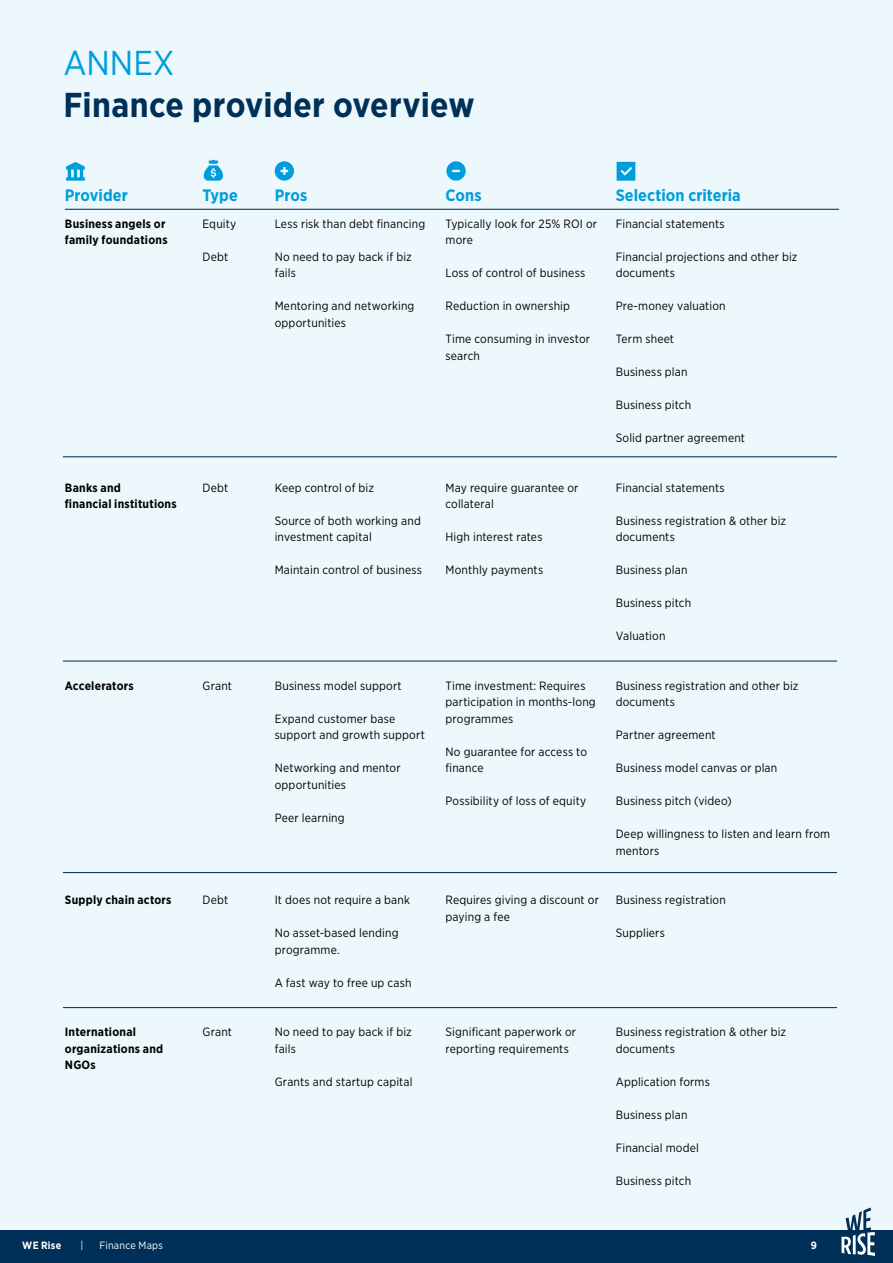
<style>
.page{position:relative;width:893px;height:1263px;background:#edf8fc}
.page>*{position:absolute;margin:0;border:0;box-sizing:border-box;transform-origin:0 0}
.t1{font:700 34.5px "Gotham Narrow";letter-spacing:.005em;color:#003058}
.t2{font:34.5px "Gotham Narrow";letter-spacing:.005em;color:#009ddc}
.t3{font:700 16.5px "Gotham Narrow";letter-spacing:.005em;color:#009ddc}
.t4{font:12px/16.5px "Gotham Narrow";letter-spacing:.015em;color:#000}
.t5{font:700 12px/16.5px "Gotham Narrow";letter-spacing:.02em;color:#000}
.t6{font:10.5px "Gotham Narrow";letter-spacing:.02em;color:#fff}
.t7{font:700 10.5px "Gotham Narrow";letter-spacing:.02em;color:#fff}
</style>
<div class="page">
<div style="left:0;top:1230px;width:893px;height:33px;background:#003058"></div>
<svg style="left:841px;top:1207px;width:34px;height:49px"></svg>
<hr style="left:63px;top:456px;width:774px;height:1px;background:#003058">
<hr style="left:63px;top:660px;width:774px;height:1px;background:#003058">
<hr style="left:63px;top:872px;width:774px;height:1px;background:#003058">
<hr style="left:63px;top:1007px;width:774px;height:1px;background:#003058">
<hr style="left:65px;top:209px;width:774px;height:1px;background:#003058">
<svg style="left:66px;top:162px;width:19px;height:19px"></svg>
<svg style="left:446px;top:161px;width:20px;height:20px"></svg>
<svg style="left:275px;top:161px;width:19px;height:20px"></svg>
<svg style="left:617px;top:162px;width:18px;height:19px"></svg>
<svg style="left:204px;top:160px;width:19px;height:21px"></svg>
<h1 class="t2" style="left:63px;top:41px;width:113px">ANNEX</h1>
<h1 class="t1" style="left:63px;top:83px;width:413px">Finance provider overview</h1>
<h2 class="t3" style="left:65px;top:185px;width:64px">Provider</h2>
<h2 class="t3" style="left:202px;top:185px;width:37px">Type</h2>
<h2 class="t3" style="left:275px;top:185px;width:34px">Pros</h2>
<h2 class="t3" style="left:445px;top:185px;width:38px">Cons</h2>
<h2 class="t3" style="left:616px;top:185px;width:127px">Selection criteria</h2>
<p class="t4" style="left:202px;top:215px;width:35px">Equity</p>
<p class="t4" style="left:202px;top:248px;width:27px">Debt</p>
<p class="t4" style="left:275px;top:215px;width:152px">Less risk than debt financing</p>
<p class="t4" style="left:275px;top:248px;width:139px">No need to pay back if biz fails</p>
<p class="t4" style="left:275px;top:297px;width:141px">Mentoring and networking opportunities</p>
<p class="t4" style="left:446px;top:215px;width:153px">Typically look for 25% ROI or more</p>
<p class="t4" style="left:446px;top:264px;width:141px">Loss of control of business</p>
<p class="t4" style="left:446px;top:297px;width:126px">Reduction in ownership</p>
<p class="t4" style="left:446px;top:330px;width:146px">Time consuming in investor search</p>
<p class="t5" style="left:65px;top:215px;width:104px">Business angels or family foundations</p>
<p class="t4" style="left:616px;top:215px;width:110px">Financial statements</p>
<p class="t4" style="left:616px;top:248px;width:183px">Financial projections and other biz documents</p>
<p class="t4" style="left:616px;top:297px;width:111px">Pre-money valuation</p>
<p class="t4" style="left:616px;top:330px;width:60px">Term sheet</p>
<p class="t4" style="left:616px;top:363px;width:73px">Business plan</p>
<p class="t4" style="left:616px;top:396px;width:77px">Business pitch</p>
<p class="t4" style="left:616px;top:429px;width:131px">Solid partner agreement</p>
<p class="t4" style="left:616px;top:479px;width:110px">Financial statements</p>
<p class="t4" style="left:616px;top:512px;width:172px">Business registration &amp; other biz documents</p>
<p class="t4" style="left:616px;top:561px;width:73px">Business plan</p>
<p class="t4" style="left:616px;top:594px;width:77px">Business pitch</p>
<p class="t4" style="left:616px;top:627px;width:51px">Valuation</p>
<p class="t4" style="left:275px;top:479px;width:101px">Keep control of biz</p>
<p class="t4" style="left:275px;top:512px;width:148px">Source of both working and investment capital</p>
<p class="t4" style="left:275px;top:561px;width:149px">Maintain control of business</p>
<p class="t5" style="left:65px;top:479px;width:113px">Banks and<br>financial institutions</p>
<p class="t4" style="left:202px;top:479px;width:27px">Debt</p>
<p class="t4" style="left:446px;top:479px;width:134px">May require guarantee or collateral</p>
<p class="t4" style="left:446px;top:528px;width:98px">High interest rates</p>
<p class="t4" style="left:446px;top:561px;width:99px">Monthly payments</p>
<p class="t5" style="left:65px;top:677px;width:70px">Accelerators</p>
<p class="t4" style="left:202px;top:677px;width:31px">Grant</p>
<p class="t4" style="left:275px;top:677px;width:129px">Business model support</p>
<p class="t4" style="left:275px;top:710px;width:152px">Expand customer base support and growth support</p>
<p class="t4" style="left:275px;top:759px;width:127px">Networking and mentor opportunities</p>
<p class="t4" style="left:275px;top:809px;width:72px">Peer learning</p>
<p class="t4" style="left:446px;top:677px;width:152px">Time investment: Requires participation in months-long programmes</p>
<p class="t4" style="left:446px;top:743px;width:143px">No guarantee for access to finance</p>
<p class="t4" style="left:446px;top:792px;width:142px">Possibility of loss of equity</p>
<p class="t4" style="left:616px;top:677px;width:184px">Business registration and other biz documents</p>
<p class="t4" style="left:616px;top:726px;width:101px">Partner agreement</p>
<p class="t4" style="left:616px;top:759px;width:163px">Business model canvas or plan</p>
<p class="t4" style="left:616px;top:792px;width:117px">Business pitch (video)</p>
<p class="t4" style="left:616px;top:825px;width:216px">Deep willingness to listen and learn from mentors</p>
<p class="t5" style="left:65px;top:891px;width:108px">Supply chain actors</p>
<p class="t4" style="left:202px;top:891px;width:27px">Debt</p>
<p class="t5" style="left:65px;top:1023px;width:100px">International organizations and<br>NGOs</p>
<p class="t4" style="left:202px;top:1023px;width:31px">Grant</p>
<p class="t4" style="left:275px;top:891px;width:137px">It does not require a bank</p>
<p class="t4" style="left:275px;top:924px;width:125px">No asset-based lending programme.</p>
<p class="t4" style="left:275px;top:974px;width:138px">A fast way to free up cash</p>
<p class="t4" style="left:275px;top:1023px;width:139px">No need to pay back if biz fails</p>
<p class="t4" style="left:275px;top:1073px;width:139px">Grants and startup capital</p>
<p class="t4" style="left:446px;top:891px;width:155px">Requires giving a discount or paying a fee</p>
<p class="t4" style="left:616px;top:891px;width:112px">Business registration</p>
<p class="t4" style="left:616px;top:924px;width:51px">Suppliers</p>
<p class="t4" style="left:446px;top:1023px;width:132px">Significant paperwork or reporting requirements</p>
<p class="t4" style="left:616px;top:1023px;width:172px">Business registration &amp; other biz documents</p>
<p class="t4" style="left:616px;top:1073px;width:96px">Application forms</p>
<p class="t4" style="left:616px;top:1106px;width:73px">Business plan</p>
<p class="t4" style="left:616px;top:1139px;width:85px">Financial model</p>
<p class="t4" style="left:616px;top:1172px;width:77px">Business pitch</p>
<p class="t7" style="left:22px;top:1238px;width:40px">WE Rise</p>
<p class="t6" style="left:80px;top:1238px;width:4px">|</p>
<p class="t6" style="left:100px;top:1238px;width:65px">Finance Maps</p>
<p class="t7" style="left:811px;top:1238px;width:8px">9</p>
</div>
